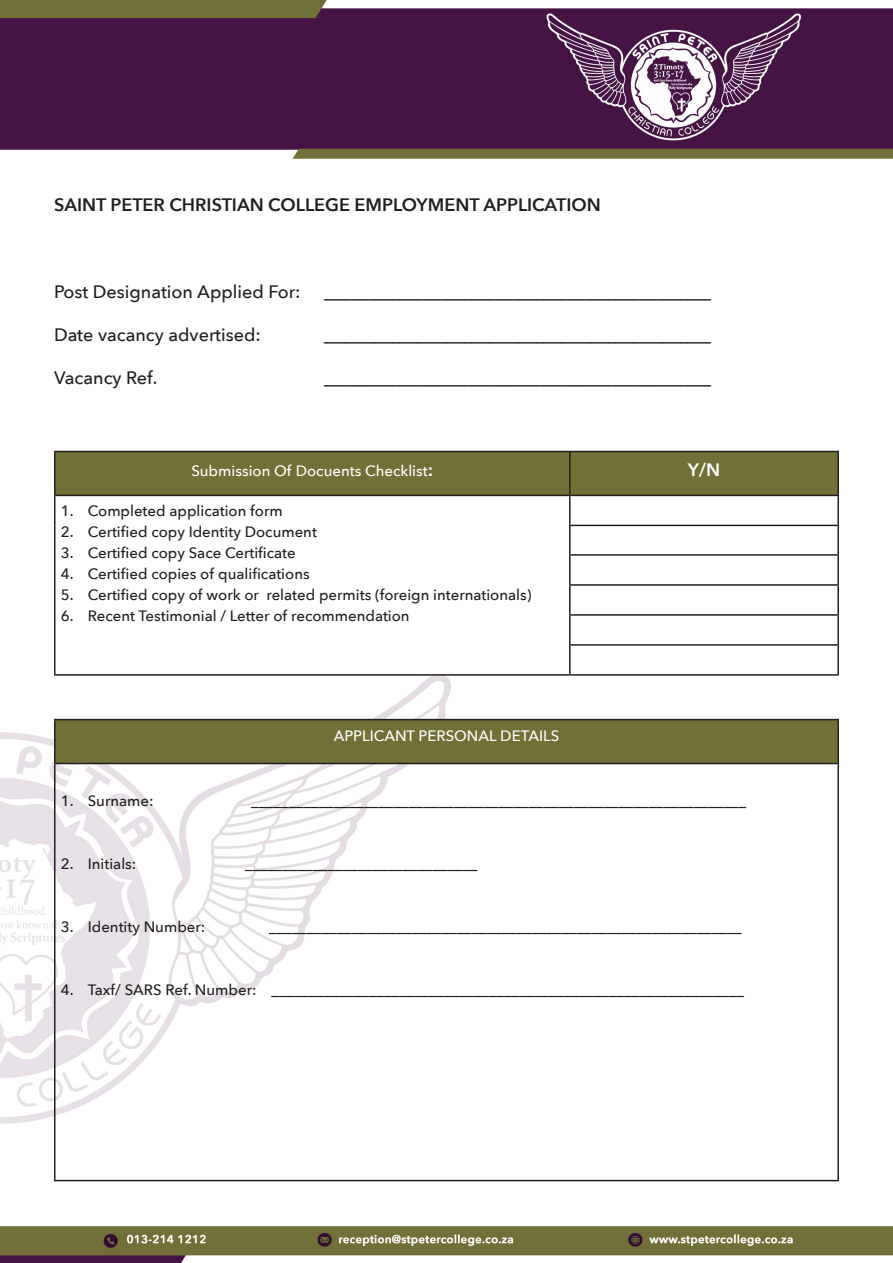
<style>
.page{position:relative;width:893px;height:1263px;background:#fff}
.page>*{position:absolute;margin:0;border:0;box-sizing:border-box;transform-origin:0 0}
.t1{font:500 18px "Avenir Next";color:#231f20}
.t2{font:600 18px "Avenir Next";color:#231f20}
.t3{font:600 18px "Avenir Next";color:#fff}
.t4{font:500 15px "Avenir Next";color:#231f20}
.t5{font:500 15px "Avenir Next";color:#fff}
.s1{font-weight:600;font-size:18px}
</style>
<div class="page">
<img style="left:0;top:0;width:893px;height:1263px">
<div style="left:56px;top:452px;width:781px;height:43px;background:#717037"></div>
<hr style="left:54px;top:451px;width:516px;height:1px;background:#231f20">
<hr style="left:54px;top:452px;width:2px;height:43px;background:#231f20">
<hr style="left:570px;top:451px;width:269px;height:1px;background:#231f20">
<hr style="left:569px;top:452px;width:2px;height:43px;background:#231f20">
<hr style="left:837px;top:452px;width:2px;height:43px;background:#231f20">
<hr style="left:54px;top:495px;width:516px;height:1px;background:#231f20">
<hr style="left:54px;top:496px;width:2px;height:29px;background:#231f20">
<hr style="left:570px;top:495px;width:269px;height:1px;background:#231f20">
<hr style="left:569px;top:496px;width:2px;height:29px;background:#231f20">
<hr style="left:837px;top:496px;width:2px;height:29px;background:#231f20">
<hr style="left:54px;top:525px;width:2px;height:30px;background:#231f20">
<hr style="left:569px;top:525px;width:270px;height:1px;background:#231f20">
<hr style="left:569px;top:526px;width:2px;height:28px;background:#231f20">
<hr style="left:837px;top:526px;width:2px;height:28px;background:#231f20">
<hr style="left:54px;top:555px;width:2px;height:30px;background:#231f20">
<hr style="left:569px;top:554px;width:270px;height:2px;background:#231f20">
<hr style="left:569px;top:556px;width:2px;height:28px;background:#231f20">
<hr style="left:837px;top:556px;width:2px;height:28px;background:#231f20">
<hr style="left:54px;top:585px;width:2px;height:30px;background:#231f20">
<hr style="left:569px;top:584px;width:270px;height:2px;background:#231f20">
<hr style="left:569px;top:586px;width:2px;height:28px;background:#231f20">
<hr style="left:837px;top:586px;width:2px;height:28px;background:#231f20">
<hr style="left:54px;top:615px;width:2px;height:30px;background:#231f20">
<hr style="left:569px;top:614px;width:270px;height:2px;background:#231f20">
<hr style="left:569px;top:616px;width:2px;height:28px;background:#231f20">
<hr style="left:837px;top:616px;width:2px;height:28px;background:#231f20">
<hr style="left:54px;top:645px;width:2px;height:29px;background:#231f20">
<hr style="left:569px;top:644px;width:270px;height:2px;background:#231f20">
<hr style="left:569px;top:646px;width:2px;height:28px;background:#231f20">
<hr style="left:837px;top:646px;width:2px;height:28px;background:#231f20">
<hr style="left:54px;top:674px;width:516px;height:2px;background:#231f20">
<hr style="left:570px;top:674px;width:269px;height:2px;background:#231f20">
<div style="left:55px;top:720px;width:783px;height:43px;background:#717037"></div>
<hr style="left:54px;top:719px;width:785px;height:1px;background:#231f20">
<hr style="left:54px;top:720px;width:2px;height:43px;background:#231f20">
<hr style="left:837px;top:720px;width:2px;height:43px;background:#231f20">
<hr style="left:54px;top:763px;width:785px;height:1px;background:#231f20">
<hr style="left:54px;top:764px;width:2px;height:416px;background:#231f20">
<hr style="left:837px;top:764px;width:2px;height:416px;background:#231f20">
<hr style="left:54px;top:1180px;width:785px;height:1px;background:#231f20">
<p class="t2" style="left:54px;top:190px;width:548px">SAINT PETER CHRISTIAN COLLEGE EMPLOYMENT APPLICATION</p>
<p class="t1" style="left:54px;top:276px;width:248px">Post Designation Applied For:</p>
<p class="t1" style="left:54px;top:319px;width:209px">Date vacancy advertised:</p>
<p class="t1" style="left:54px;top:363px;width:105px">Vacancy Ref.</p>
<p class="t1" style="left:324px;top:276px;width:388px">___________________________________________</p>
<p class="t1" style="left:324px;top:319px;width:388px">___________________________________________</p>
<p class="t1" style="left:324px;top:363px;width:388px">___________________________________________</p>
<p class="t5" style="left:191px;top:457px;width:243px">Submission Of Docuents Checklist<span class="s1">:</span></p>
<p class="t3" style="left:688px;top:454px;width:34px">Y/N</p>
<p class="t4" style="left:61px;top:498px;width:224px">1. Completed application form</p>
<p class="t4" style="left:61px;top:519px;width:258px">2. Certified copy Identity Document</p>
<p class="t4" style="left:61px;top:540px;width:237px">3. Certified copy Sace Certificate</p>
<p class="t4" style="left:61px;top:561px;width:250px">4. Certified copies of qualifications</p>
<p class="t4" style="left:61px;top:582px;width:472px">5. Certified copy of work or related permits (foreign internationals)</p>
<p class="t4" style="left:61px;top:603px;width:350px">6. Recent Testimonial / Letter of recommendation</p>
<p class="t4" style="left:61px;top:787px;width:94px">1. Surname:</p>
<p class="t4" style="left:61px;top:850px;width:77px">2. Initials:</p>
<p class="t4" style="left:61px;top:913px;width:146px">3. Identity Number:</p>
<p class="t5" style="left:334px;top:723px;width:227px">APPLICANT PERSONAL DETAILS</p>
<p class="t4" style="left:251px;top:787px;width:496px">__________________________________________________________________</p>
<p class="t4" style="left:245px;top:850px;width:234px">_______________________________</p>
<p class="t4" style="left:269px;top:913px;width:474px">_______________________________________________________________</p>
<p class="t4" style="left:61px;top:976px;width:685px">4. Taxf/ SARS Ref. Number: _______________________________________________________________</p>
</div>
